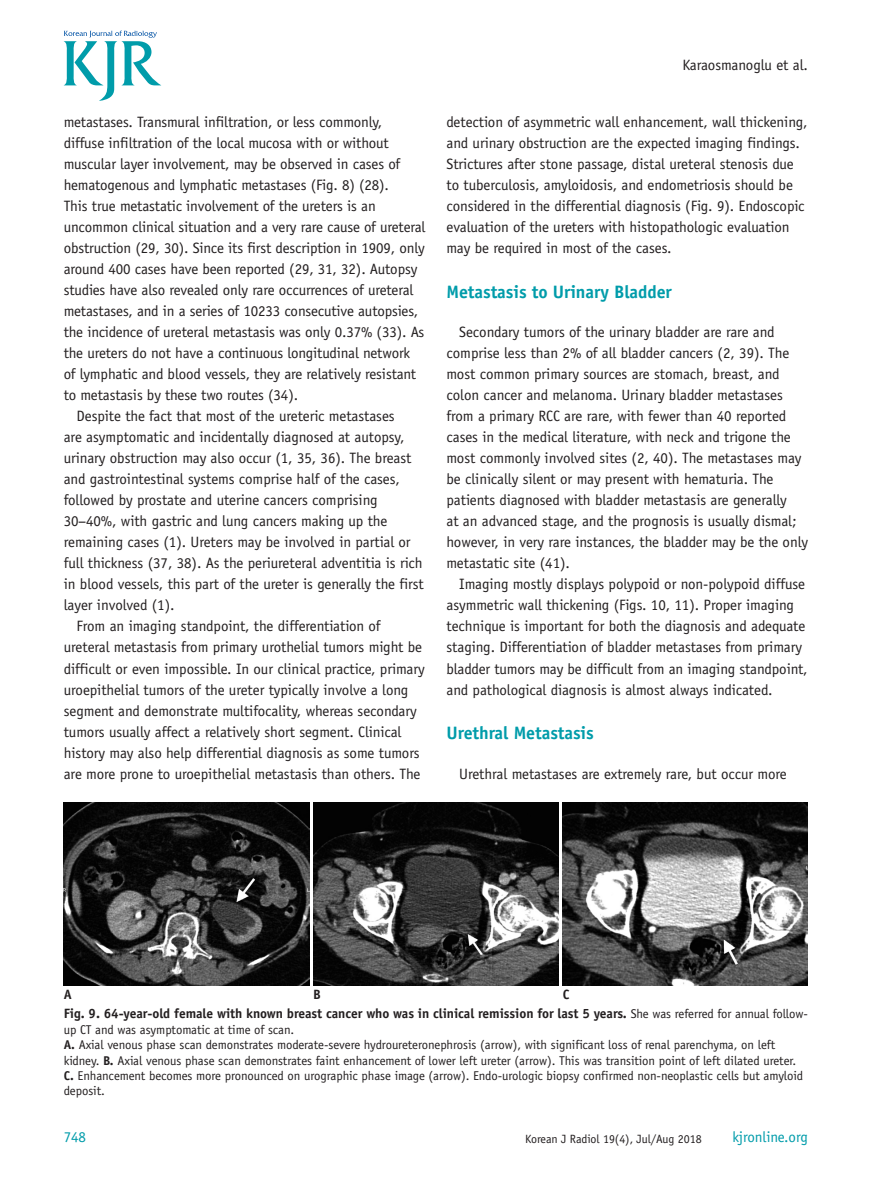
<style>
.page{position:relative;width:893px;height:1191px;background:#fff}
.page>*{position:absolute;margin:0;border:0;box-sizing:border-box;transform-origin:0 0}
.t1{font:700 18px "Officina Sans Std";letter-spacing:-.005em;color:#009caa}
.t2{font:15px/21px "Officina Sans Std";letter-spacing:-.005em;color:#231f20}
.t3{font:15px "Officina Sans Std";letter-spacing:-.005em;color:#009caa}
.t4{font:700 13.5px/19.8px "Officina Sans Std";letter-spacing:-.005em;color:#231f20}
.t5{font:12.75px/15.3px "Officina Sans Std";letter-spacing:-.005em;color:#231f20}
.t6{font:12px "Officina Sans Std";letter-spacing:-.005em;color:#231f20}
.s1{font-weight:400;font-size:12.75px}
.s2{font-weight:700}
</style>
<div class="page">
<svg style="left:64px;top:31px;width:97px;height:70px"></svg>
<img style="left:64px;top:802px;width:245px;height:183px">
<img style="left:313px;top:802px;width:245px;height:183px">
<img style="left:563px;top:802px;width:245px;height:183px">
<p class="t2" style="left:64px;top:112px;width:320px">metastases. Transmural infiltration, or less commonly,</p>
<p class="t2" style="left:64px;top:133px;width:326px">diffuse infiltration of the local mucosa with or without</p>
<p class="t2" style="left:64px;top:154px;width:338px">muscular layer involvement, may be observed in cases of</p>
<p class="t2" style="left:64px;top:175px;width:327px">hematogenous and lymphatic metastases (Fig. 8) (28).</p>
<p class="t2" style="left:64px;top:196px;width:313px">This true metastatic involvement of the ureters is an</p>
<p class="t2" style="left:64px;top:217px;width:363px">uncommon clinical situation and a very rare cause of ureteral</p>
<p class="t2" style="left:64px;top:238px;width:363px">obstruction (29, 30). Since its first description in 1909, only</p>
<p class="t2" style="left:64px;top:259px;width:355px">around 400 cases have been reported (29, 31, 32). Autopsy</p>
<p class="t2" style="left:64px;top:280px;width:351px">studies have also revealed only rare occurrences of ureteral</p>
<p class="t2" style="left:64px;top:301px;width:356px">metastases, and in a series of 10233 consecutive autopsies,</p>
<p class="t2" style="left:64px;top:322px;width:362px">the incidence of ureteral metastasis was only 0.37% (33). As</p>
<p class="t2" style="left:64px;top:343px;width:348px">the ureters do not have a continuous longitudinal network</p>
<p class="t2" style="left:64px;top:364px;width:354px">of lymphatic and blood vessels, they are relatively resistant</p>
<p class="t2" style="left:64px;top:385px;width:236px">to metastasis by these two routes (34).</p>
<p class="t2" style="left:77px;top:406px;width:320px">Despite the fact that most of the ureteric metastases</p>
<p class="t2" style="left:64px;top:427px;width:342px">are asymptomatic and incidentally diagnosed at autopsy,</p>
<p class="t2" style="left:64px;top:448px;width:349px">urinary obstruction may also occur (1, 35, 36). The breast</p>
<p class="t2" style="left:64px;top:469px;width:337px">and gastrointestinal systems comprise half of the cases,</p>
<p class="t2" style="left:64px;top:490px;width:315px">followed by prostate and uterine cancers comprising</p>
<p class="t2" style="left:64px;top:511px;width:325px">30−40%, with gastric and lung cancers making up the</p>
<p class="t2" style="left:64px;top:532px;width:348px">remaining cases (1). Ureters may be involved in partial or</p>
<p class="t2" style="left:64px;top:553px;width:360px">full thickness (37, 38). As the periureteral adventitia is rich</p>
<p class="t2" style="left:64px;top:574px;width:362px">in blood vessels, this part of the ureter is generally the first</p>
<p class="t2" style="left:64px;top:595px;width:112px">layer involved (1).</p>
<p class="t2" style="left:77px;top:616px;width:305px">From an imaging standpoint, the differentiation of</p>
<p class="t2" style="left:64px;top:637px;width:360px">ureteral metastasis from primary urothelial tumors might be</p>
<p class="t2" style="left:64px;top:658px;width:362px">difficult or even impossible. In our clinical practice, primary</p>
<p class="t2" style="left:64px;top:679px;width:346px">uroepithelial tumors of the ureter typically involve a long</p>
<p class="t2" style="left:64px;top:700px;width:354px">segment and demonstrate multifocality, whereas secondary</p>
<p class="t2" style="left:64px;top:721px;width:339px">tumors usually affect a relatively short segment. Clinical</p>
<p class="t2" style="left:64px;top:742px;width:358px">history may also help differential diagnosis as some tumors</p>
<p class="t2" style="left:64px;top:763px;width:358px">are more prone to uroepithelial metastasis than others. The</p>
<p class="t2" style="left:682px;top:54px;width:127px">Karaosmanoglu et al.</p>
<p class="t2" style="left:446px;top:112px;width:363px">detection of asymmetric wall enhancement, wall thickening, and urinary obstruction are the expected imaging findings.<br>Strictures after stone passage, distal ureteral stenosis due to tuberculosis, amyloidosis, and endometriosis should be considered in the differential diagnosis (Fig. 9). Endoscopic evaluation of the ureters with histopathologic evaluation may be required in most of the cases.</p>
<p class="t1" style="left:446px;top:280px;width:227px">Metastasis to Urinary Bladder</p>
<p class="t2" style="left:446px;top:322px;width:363px;text-indent:13px">Secondary tumors of the urinary bladder are rare and comprise less than 2% of all bladder cancers (2, 39). The most common primary sources are stomach, breast, and colon cancer and melanoma. Urinary bladder metastases from a primary RCC are rare, with fewer than 40 reported cases in the medical literature, with neck and trigone the most commonly involved sites (2, 40). The metastases may be clinically silent or may present with hematuria. The patients diagnosed with bladder metastasis are generally<br>at an advanced stage, and the prognosis is usually dismal; however, in very rare instances, the bladder may be the only metastatic site (41).</p>
<p class="t2" style="left:446px;top:574px;width:363px;text-indent:13px">Imaging mostly displays polypoid or non-polypoid diffuse asymmetric wall thickening (Figs. 10, 11). Proper imaging technique is important for both the diagnosis and adequate staging. Differentiation of bladder metastases from primary bladder tumors may be difficult from an imaging standpoint, and pathological diagnosis is almost always indicated.</p>
<p class="t1" style="left:446px;top:721px;width:149px">Urethral Metastasis</p>
<p class="t2" style="left:459px;top:763px;width:329px">Urethral metastases are extremely rare, but occur more</p>
<p class="t4" style="left:64px;top:984px;width:746px;text-indent:499px">C<br>Fig. 9. 64-year-old female with known breast cancer who was in clinical remission for last 5 years. <span class="s1">She was referred for annual follow-</span></p>
<p class="t5" style="left:64px;top:1022px;width:741px">up CT and was asymptomatic at time of scan.<br><span class="s2">A.</span> Axial venous phase scan demonstrates moderate-severe hydroureteronephrosis (arrow), with significant loss of renal parenchyma, on left kidney. <span class="s2">B.</span> Axial venous phase scan demonstrates faint enhancement of lower left ureter (arrow). This was transition point of left dilated ureter.<br><span class="s2">C.</span> Enhancement becomes more pronounced on urographic phase image (arrow). Endo-urologic biopsy confirmed non-neoplastic cells but amyloid deposit.</p>
<p class="t4" style="left:64px;top:984px;width:10px">A</p>
<p class="t4" style="left:313px;top:984px;width:9px">B</p>
<p class="t3" style="left:64px;top:1128px;width:24px">748</p>
<p class="t6" style="left:525px;top:1132px;width:178px">Korean J Radiol 19(4), Jul/Aug 2018</p>
<p class="t3" style="left:732px;top:1128px;width:77px">kjronline.org</p>
</div>
